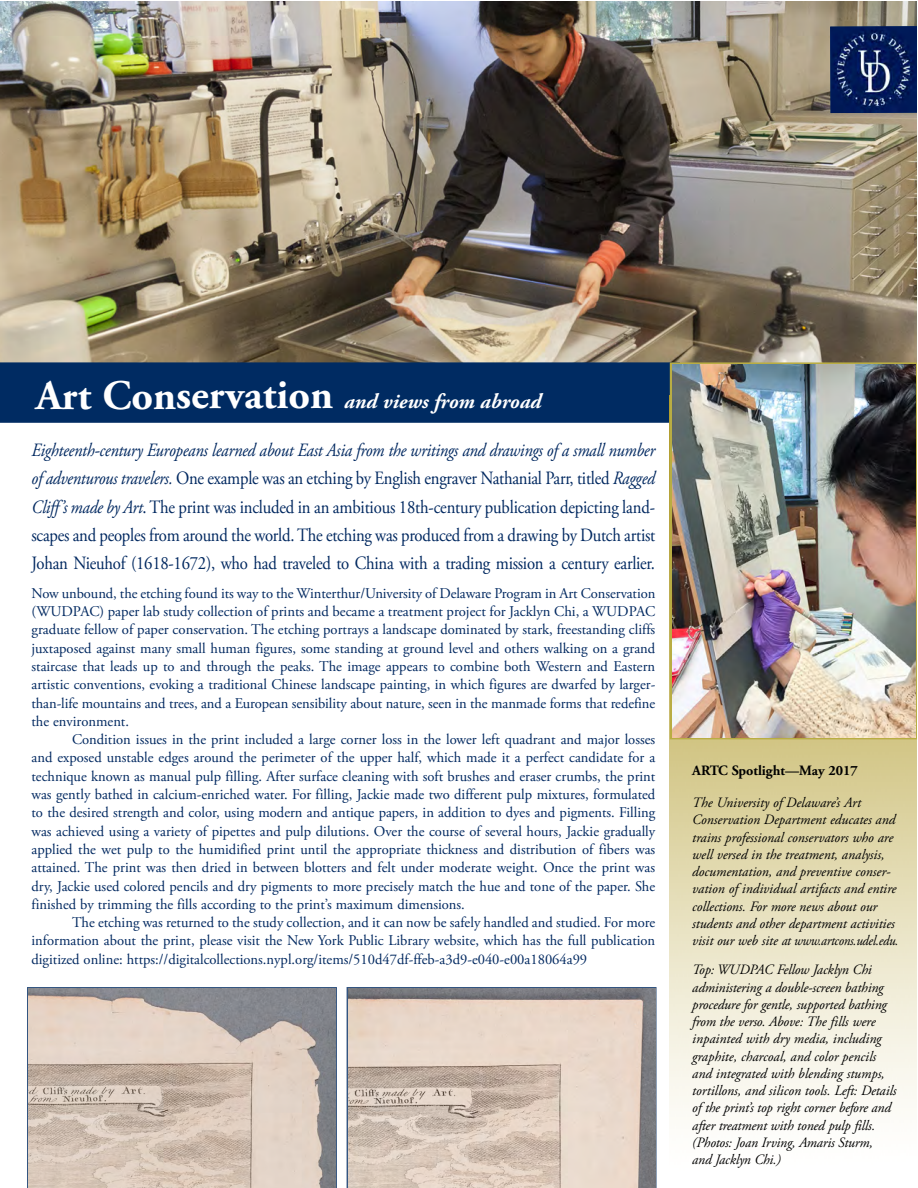
<style>
.page{position:relative;width:918px;height:1188px;background:#fff}
.page>*{position:absolute;margin:0;border:0;box-sizing:border-box;transform-origin:0 0}
.t1{font:italic 700 21px "Adobe Garamond Pro";color:#fff}
.t2{font:18.75px/28.2px "Adobe Garamond Pro";letter-spacing:-.015em;color:#002860;text-align:justify;scale:.89 1}
.t3{font:14.85px/18.3px "Adobe Garamond Pro";color:#002860;text-align:justify}
.t4{font:italic 14.25px/17.2px "Adobe Garamond Pro";letter-spacing:-.005em;color:#000}
.t5{font:700 14.25px "Adobe Garamond Pro";color:#000}
.s1{font-style:normal;font-size:42px}
.s2{font-style:italic}
</style>
<div class="page">
<img style="left:0;top:2px;width:917px;height:360px">
<div style="left:0;top:362px;width:680px;height:61px;background:#002b62"></div>
<img style="left:830px;top:26px;width:87px;height:86px">
<svg style="left:670px;top:362px;width:247px;height:377px;background:#b3a857"></svg>
<img style="left:672px;top:365px;width:244px;height:372px">
<img style="left:28px;top:989px;width:307px;height:199px">
<img style="left:348px;top:988px;width:307px;height:200px">
<h1 class="t1" style="left:36px;top:393px;width:507px"><span class="s1">Art Conservation</span> and views from abroad</h1>
<p class="t2" style="left:32px;top:438px;width:702px"><span class="s2">Eighteenth-century Europeans learned about East Asia from the writings and drawings of a small number of adventurous travelers.</span> One example was an etching by English engraver Nathanial Parr, titled <span class="s2">Ragged Cliff’s made by Art</span>. The print was included in an ambitious 18th-century publication depicting land&shy;scapes and peoples from around the world. The etching was produced from a drawing by Dutch artist Johan Nieuhof (1618-1672), who had traveled to China with a trading mission a century earlier.</p>
<p class="t3" style="left:32px;top:585px;width:625px">Now unbound, the etching found its way to the Winterthur/University of Delaware Program in Art Conservation (WUDPAC) paper lab study collection of prints and became a treatment project for Jacklyn Chi, a WUDPAC graduate fellow of paper conservation. The etching portrays a landscape dominated by stark, freestanding cliffs juxtaposed against many small human figures, some standing at ground level and others walking on a grand staircase that leads up to and through the peaks. The image appears to combine both Western and Eastern artistic conventions, evoking a traditional Chinese landscape painting, in which figures are dwarfed by larger&shy;than-life mountains and trees, and a European sensibility about nature, seen in the manmade forms that redefine the environment.</p>
<p class="t3" style="left:32px;top:732px;width:625px;text-indent:41px">Condition issues in the print included a large corner loss in the lower left quadrant and major losses and exposed unstable edges around the perimeter of the upper half, which made it a perfect candidate for a technique known as manual pulp filling. After surface cleaning with soft brushes and eraser crumbs, the print was gently bathed in calcium-enriched water. For filling, Jackie made two different pulp mixtures, formulated to the desired strength and color, using modern and antique papers, in addition to dyes and pigments. Filling was achieved using a variety of pipettes and pulp dilutions. Over the course of several hours, Jackie gradually applied the wet pulp to the humidified print until the appropriate thickness and distribution of fibers was attained. The print was then dried in between blotters and felt under moderate weight. Once the print was dry, Jackie used colored pencils and dry pigments to more precisely match the hue and tone of the paper. She finished by trimming the fills according to the print’s maximum dimensions.</p>
<p class="t3" style="left:32px;top:915px;width:625px;text-indent:41px">The etching was returned to the study collection, and it can now be safely handled and studied. For more information about the print, please visit the New York Public Library website, which has the full publication digitized online: https://digitalcollections.nypl.org/items/510d47df-ffeb-a3d9-e040-e00a18064a99</p>
<p class="t5" style="left:692px;top:765px;width:167px">ARTC Spotlight—May 2017</p>
<p class="t4" style="left:692px;top:795px;width:208px">The University of Delaware’s Art Conservation Department educates and trains professional conservators who are well versed in the treatment, analysis, documentation, and preventive conser&shy;vation of individual artifacts and entire collections. For more news about our students and other department activities visit our web site at www.artcons.udel.edu.</p>
<p class="t4" style="left:692px;top:963px;width:206px">Top: WUDPAC Fellow Jacklyn Chi administering a double-screen bathing procedure for gentle, supported bathing from the verso. Above: The fills were inpainted with dry media, including graphite, charcoal, and color pencils and integrated with blending stumps, tortillons, and silicon tools. Left: Details of the print’s top right corner before and after treatment with toned pulp fills. (Photos: Joan Irving, Amaris Sturm,<br>and Jacklyn Chi.)</p>
</div>
